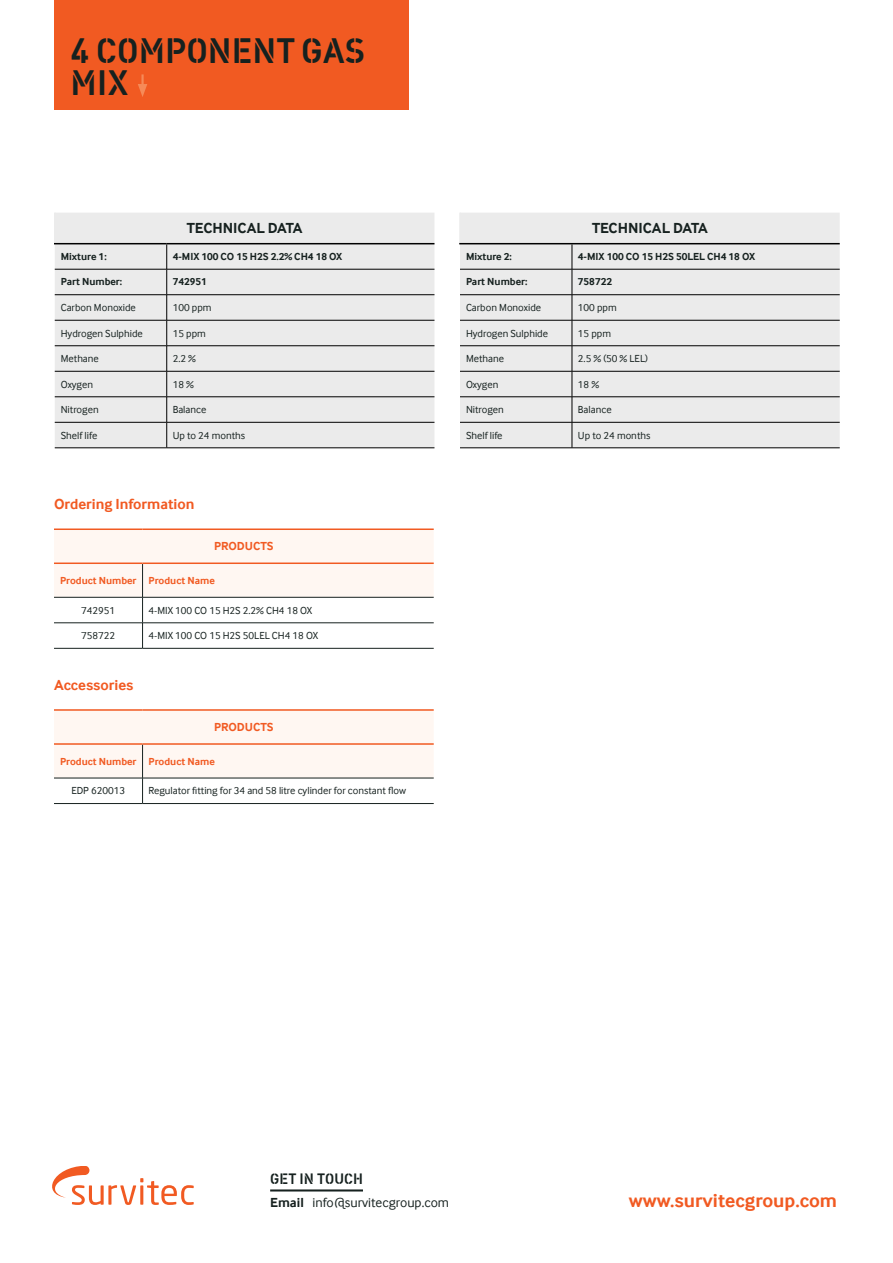
<style>
.page{position:relative;width:893px;height:1263px;background:#fff}
.page>*{position:absolute;margin:0;border:0;box-sizing:border-box;transform-origin:0 0}
.t1{font:36px/31.5px "Vtg Stencil DIN";color:#16211f}
.t2{font:700 19.5px "Inter Face";color:#f15a22}
.t3{font:15.3px "Vtg Stencil DIN";color:#16211f}
.t4{font:700 15px "Inter Face";color:#f15a22}
.t5{font:700 15px "Inter Face";color:#16211f}
.t6{font:13.5px "Inter Face";color:#16211f}
.t7{font:700 12px "Inter Face";color:#f15a22}
.t8{font:10.5px "Inter Face";color:#16211f}
.t9{font:700 10.5px "Inter Face";color:#16211f}
.t10{font:700 10.5px "Inter Face";color:#f15a22}
.s1{font-weight:700}
</style>
<div class="page">
<svg style="left:52px;top:1166px;width:142px;height:39px"></svg>
<hr style="left:270px;top:1189px;width:93px;height:2px;background:#16211f">
<div style="left:56px;top:213px;width:378px;height:235px;background:#ebebeb"></div>
<hr style="left:55px;top:448px;width:112px;height:1px;background:#000">
<svg style="left:55px;top:244px;width:112px;height:204px;background:#dfdfdf"></svg>
<hr style="left:167px;top:269px;width:267px;height:1px;background:#000">
<hr style="left:167px;top:294px;width:267px;height:1px;background:#000">
<hr style="left:167px;top:320px;width:267px;height:1px;background:#000">
<hr style="left:167px;top:345px;width:267px;height:1px;background:#000">
<hr style="left:167px;top:371px;width:267px;height:1px;background:#000">
<hr style="left:167px;top:396px;width:267px;height:1px;background:#000">
<hr style="left:167px;top:422px;width:267px;height:1px;background:#000">
<hr style="left:167px;top:448px;width:267px;height:1px;background:#000">
<hr style="left:54px;top:213px;width:2px;height:30px;background:#ebebeb">
<hr style="left:54px;top:243px;width:113px;height:1px;background:#000">
<hr style="left:167px;top:243px;width:267px;height:1px;background:#000">
<div style="left:461px;top:213px;width:379px;height:235px;background:#ebebeb"></div>
<hr style="left:460px;top:448px;width:112px;height:1px;background:#000">
<svg style="left:460px;top:244px;width:113px;height:204px;background:#dfdfdf"></svg>
<hr style="left:572px;top:269px;width:268px;height:1px;background:#000">
<hr style="left:572px;top:294px;width:268px;height:1px;background:#000">
<hr style="left:572px;top:320px;width:268px;height:1px;background:#000">
<hr style="left:572px;top:345px;width:268px;height:1px;background:#000">
<hr style="left:572px;top:371px;width:268px;height:1px;background:#000">
<hr style="left:572px;top:396px;width:268px;height:1px;background:#000">
<hr style="left:572px;top:422px;width:268px;height:1px;background:#000">
<hr style="left:572px;top:448px;width:268px;height:1px;background:#000">
<hr style="left:459px;top:213px;width:2px;height:30px;background:#ebebeb">
<hr style="left:459px;top:243px;width:113px;height:1px;background:#000">
<hr style="left:572px;top:243px;width:268px;height:1px;background:#000">
<div style="left:54px;top:0;width:354px;height:110px;background:#f15a22"></div>
<hr style="left:141px;top:74px;width:3px;height:14px;background:#f68a58">
<svg style="left:138px;top:84px;width:9px;height:13px"></svg>
<hr style="left:54px;top:528px;width:89px;height:2px;background:#f15a22">
<hr style="left:143px;top:528px;width:291px;height:2px;background:#f15a22">
<svg style="left:54px;top:529px;width:380px;height:119px"></svg>
<hr style="left:54px;top:648px;width:89px;height:1px;background:#16211f">
<hr style="left:143px;top:648px;width:291px;height:1px;background:#16211f">
<hr style="left:142px;top:564px;width:1px;height:33px;background:#16211f">
<hr style="left:54px;top:597px;width:89px;height:1px;background:#16211f">
<hr style="left:143px;top:597px;width:291px;height:1px;background:#16211f">
<hr style="left:54px;top:622px;width:89px;height:1px;background:#16211f">
<hr style="left:143px;top:622px;width:291px;height:1px;background:#16211f">
<hr style="left:54px;top:709px;width:89px;height:2px;background:#f15a22">
<hr style="left:143px;top:709px;width:291px;height:2px;background:#f15a22">
<svg style="left:54px;top:710px;width:380px;height:93px"></svg>
<hr style="left:54px;top:803px;width:89px;height:1px;background:#16211f">
<hr style="left:143px;top:803px;width:291px;height:1px;background:#16211f">
<hr style="left:142px;top:745px;width:1px;height:33px;background:#16211f">
<h1 class="t1" style="left:71px;top:36px;width:296px">4 COMPONENT GAS<br>MIX</h1>
<h3 class="t5" style="left:187px;top:219px;width:117px">TECHNICAL DATA</h3>
<p class="t9" style="left:61px;top:250px;width:47px">Mixture 1:</p>
<p class="t9" style="left:173px;top:250px;width:171px">4-MIX 100 CO 15 H2S 2.2% CH4 18 OX</p>
<p class="t9" style="left:61px;top:276px;width:63px">Part Number:</p>
<p class="t9" style="left:173px;top:276px;width:36px">742951</p>
<p class="t8" style="left:61px;top:302px;width:77px">Carbon Monoxide</p>
<p class="t8" style="left:173px;top:302px;width:40px">100 ppm</p>
<p class="t8" style="left:61px;top:327px;width:84px">Hydrogen Sulphide</p>
<p class="t8" style="left:173px;top:327px;width:35px">15 ppm</p>
<p class="t8" style="left:61px;top:353px;width:40px">Methane</p>
<p class="t8" style="left:173px;top:353px;width:25px">2.2 %</p>
<p class="t8" style="left:61px;top:378px;width:34px">Oxygen</p>
<p class="t8" style="left:173px;top:378px;width:23px">18 %</p>
<p class="t8" style="left:61px;top:404px;width:39px">Nitrogen</p>
<p class="t8" style="left:173px;top:404px;width:35px">Balance</p>
<p class="t8" style="left:61px;top:429px;width:38px">Shelf life</p>
<p class="t8" style="left:173px;top:429px;width:74px">Up to 24 months</p>
<h3 class="t4" style="left:54px;top:495px;width:142px">Ordering Information</h3>
<p class="t7" style="left:214px;top:539px;width:61px">PRODUCTS</p>
<p class="t10" style="left:60px;top:574px;width:156px">Product Number Product Name</p>
<p class="t8" style="left:81px;top:604px;width:36px">742951</p>
<p class="t8" style="left:149px;top:604px;width:165px">4-MIX 100 CO 15 H2S 2.2% CH4 18 OX</p>
<p class="t8" style="left:81px;top:630px;width:36px">758722</p>
<p class="t8" style="left:149px;top:630px;width:171px">4-MIX 100 CO 15 H2S 50LEL CH4 18 OX</p>
<h3 class="t4" style="left:54px;top:676px;width:81px">Accessories</h3>
<p class="t7" style="left:214px;top:720px;width:61px">PRODUCTS</p>
<p class="t10" style="left:60px;top:755px;width:156px">Product Number Product Name</p>
<p class="t8" style="left:71px;top:785px;width:55px">EDP 620013</p>
<p class="t8" style="left:149px;top:785px;width:259px">Regulator fitting for 34 and 58 litre cylinder for constant flow</p>
<h3 class="t5" style="left:592px;top:219px;width:117px">TECHNICAL DATA</h3>
<p class="t9" style="left:466px;top:250px;width:47px">Mixture 2:</p>
<p class="t9" style="left:578px;top:250px;width:179px">4-MIX 100 CO 15 H2S 50LEL CH4 18 OX</p>
<p class="t9" style="left:466px;top:276px;width:63px">Part Number:</p>
<p class="t9" style="left:578px;top:276px;width:36px">758722</p>
<p class="t8" style="left:466px;top:302px;width:77px">Carbon Monoxide</p>
<p class="t8" style="left:578px;top:302px;width:40px">100 ppm</p>
<p class="t8" style="left:466px;top:327px;width:84px">Hydrogen Sulphide</p>
<p class="t8" style="left:578px;top:327px;width:35px">15 ppm</p>
<p class="t8" style="left:466px;top:353px;width:40px">Methane</p>
<p class="t8" style="left:578px;top:353px;width:71px">2.5 % (50 % LEL)</p>
<p class="t8" style="left:466px;top:378px;width:34px">Oxygen</p>
<p class="t8" style="left:578px;top:378px;width:23px">18 %</p>
<p class="t8" style="left:466px;top:404px;width:39px">Nitrogen</p>
<p class="t8" style="left:578px;top:404px;width:35px">Balance</p>
<p class="t8" style="left:466px;top:429px;width:38px">Shelf life</p>
<p class="t8" style="left:578px;top:429px;width:74px">Up to 24 months</p>
<h3 class="t3" style="left:270px;top:1169px;width:94px">GET IN TOUCH</h3>
<p class="t6" style="left:270px;top:1194px;width:180px"><span class="s1">Email</span> info@survitecgroup.com</p>
<h2 class="t2" style="left:629px;top:1189px;width:210px">www.survitecgroup.com</h2>
</div>
